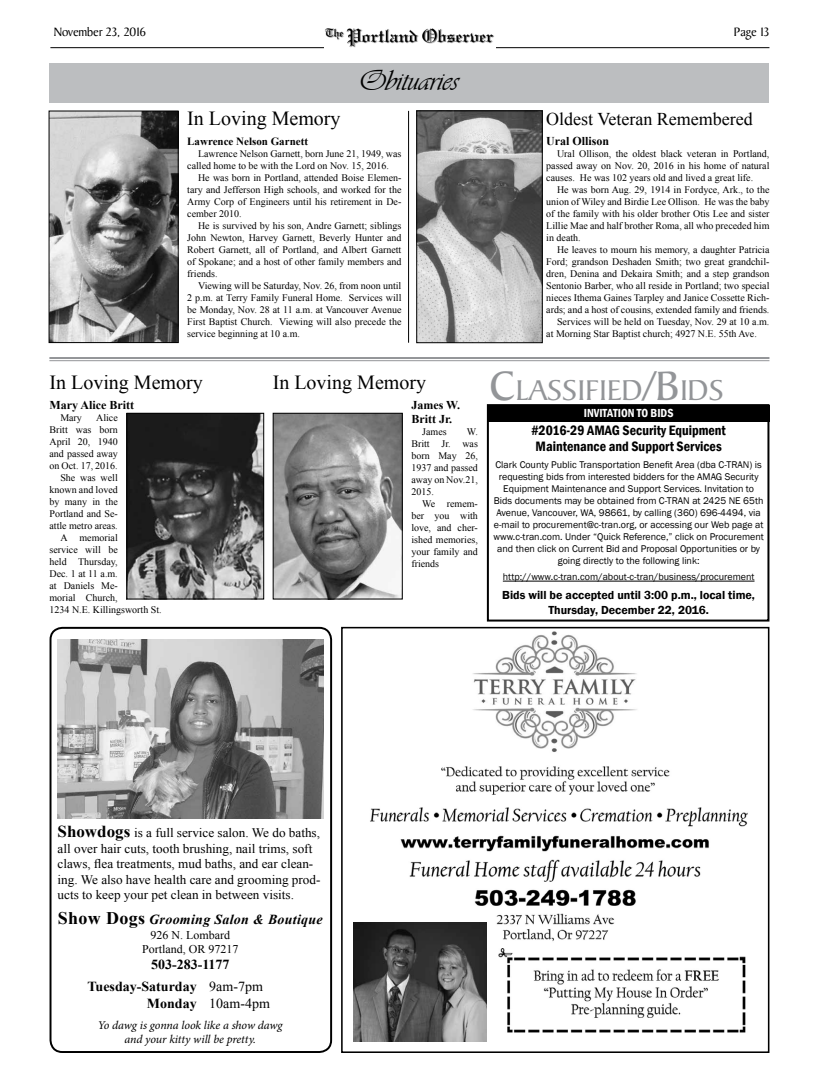
<style>
.page{position:relative;width:819px;height:1080px;background:#fff}
.page>*{position:absolute;margin:0;border:0;box-sizing:border-box;transform-origin:0 0}
.t1{font:30.8px "Baker Signet";color:#939598}
.t2{font:30px "Vivaldii";color:#000}
.t3{font:20px "Times New Roman";color:#000}
.t4{font:18px "Times New Roman";color:#000}
.t5{font:600 condensed 14px/16.8px "Franklin Gothic";color:#000}
.t6{font:700 13.8px/21.8px "Times New Roman";color:#000}
.t7{font:italic 700 13.8px "Times New Roman";letter-spacing:.02em;color:#000}
.t8{font:13.8px/16.5px "Times New Roman";color:#000}
.t9{font:13px/15.6px "Times New Roman";color:#000}
.t10{font:13px "Baker Signet";letter-spacing:-.01em;color:#000}
.t11{font:600 12px/14.4px "Franklin Gothic";color:#000;text-align:center}
.t12{font:700 12px/14.4px "Times New Roman";color:#000}
.t13{font:600 condensed 12px "Franklin Gothic";color:#fff}
.t14{font:italic 11.8px/14.2px "Minion Pro";letter-spacing:-.005em;color:#000;text-align:center}
.t15{font:11.8px/14.2px "Times New Roman";color:#000;text-align:center}
.t16{font:700 11px "Times New Roman";color:#000}
.t17{font:10px/12px "Times New Roman";color:#000;text-align:justify}
.t18{font:10px/12px "Franklin Gothic";color:#000;text-align:center}
.s1{font-size:44.1px}
.s2{font-weight:700;font-size:16.7px}
.s3{font-style:normal;font-size:17.7px}
</style>
<div class="page">
<hr style="left:50px;top:47px;width:719px;height:1px;background:#000">
<img style="left:353px;top:631px;width:395px;height:311px">
<div style="left:341px;top:627px;width:428px;height:426px;border:2px solid #000"></div>
<img style="left:353px;top:923px;width:134px;height:119px">
<img style="left:499px;top:948px;width:247px;height:84px">
<div style="left:50px;top:627px;width:282px;height:426px;border:2px solid #000;border-radius:12px"></div>
<img style="left:58px;top:639px;width:265px;height:179px">
<img style="left:324px;top:28px;width:172px;height:20px">
<img style="left:51px;top:113px;width:125px;height:228px">
<div style="left:49px;top:111px;width:129px;height:232px;border:1px solid #000"></div>
<div style="left:50px;top:63px;width:719px;height:40px;background:#bcbec0"></div>
<div style="left:487px;top:405px;width:282px;height:17px;background:#000"></div>
<div style="left:487px;top:404px;width:282px;height:218px;border:2px solid #000"></div>
<hr style="left:503px;top:581px;width:252px;height:1px;background:#000">
<img style="left:275px;top:415px;width:125px;height:182px">
<div style="left:273px;top:413px;width:129px;height:186px;border:1px solid #000"></div>
<img style="left:129px;top:415px;width:133px;height:182px">
<div style="left:127px;top:413px;width:137px;height:186px;border:1px solid #000"></div>
<hr style="left:49px;top:357px;width:720px;height:2px;background:#939598">
<hr style="left:49px;top:360px;width:720px;height:1px;background:#939598">
<img style="left:419px;top:113px;width:121px;height:228px">
<div style="left:417px;top:111px;width:125px;height:232px;border:1px solid #000"></div>
<hr style="left:408px;top:111px;width:1px;height:232px;background:#000">
<h3 class="t10" style="left:54px;top:25px;width:94px">November 23, 2016</h3>
<h3 class="t10" style="left:734px;top:25px;width:37px">Page 13</h3>
<h2 class="t2" style="left:358px;top:63px;width:101px">Obituaries</h2>
<h3 class="t3" style="left:187px;top:105px;width:155px">In Loving Memory</h3>
<p class="t16" style="left:187px;top:134px;width:122px">Lawrence Nelson Garnett</p>
<p class="t17" style="left:187px;top:147px;width:216px;text-indent:11px">Lawrence Nelson Garnett, born June 21, 1949, was called home to be with the Lord on Nov. 15, 2016.</p>
<p class="t17" style="left:187px;top:171px;width:216px;text-indent:11px">He was born in Portland, attended Boise Elemen&shy;tary and Jefferson High schools, and worked for the Army Corp of Engineers until his retirement in De&shy;cember 2010.</p>
<p class="t17" style="left:187px;top:219px;width:216px;text-indent:11px">He is survived by his son, Andre Garnett; siblings John Newton, Harvey Garnett, Beverly Hunter and Robert Garnett, all of Portland, and Albert Garnett of Spokane; and a host of other family members and friends.</p>
<p class="t17" style="left:187px;top:279px;width:216px;text-indent:11px">Viewing will be Saturday, Nov. 26, from noon until 2 p.m. at Terry Family Funeral Home. Services will be Monday, Nov. 28 at 11 a.m. at Vancouver Avenue First Baptist Church. Viewing will also precede the service beginning at 10 a.m.</p>
<h3 class="t3" style="left:50px;top:369px;width:155px">In Loving Memory</h3>
<p class="t12" style="left:50px;top:398px;width:86px">Mary Alice Britt</p>
<p class="t17" style="left:60px;top:412px;width:23px">Mary</p>
<p class="t17" style="left:96px;top:412px;width:23px">Alice</p>
<p class="t17" style="left:50px;top:424px;width:70px">Britt was born</p>
<p class="t17" style="left:50px;top:436px;width:70px">April 20, 1940</p>
<p class="t17" style="left:50px;top:448px;width:70px">and passed away</p>
<p class="t17" style="left:50px;top:460px;width:70px">on Oct. 17, 2016.</p>
<p class="t17" style="left:60px;top:472px;width:59px">She was well</p>
<p class="t17" style="left:50px;top:484px;width:70px">known and loved</p>
<p class="t17" style="left:50px;top:496px;width:70px">by many in the</p>
<p class="t17" style="left:50px;top:508px;width:70px">Portland and Se-</p>
<p class="t17" style="left:50px;top:520px;width:70px">attle metro areas.</p>
<p class="t17" style="left:60px;top:532px;width:59px">A memorial</p>
<p class="t17" style="left:50px;top:544px;width:70px">service will be</p>
<p class="t17" style="left:50px;top:556px;width:70px">held Thursday,</p>
<p class="t17" style="left:50px;top:568px;width:70px">Dec. 1 at 11 a.m.</p>
<p class="t17" style="left:50px;top:580px;width:70px">at Daniels Me-</p>
<p class="t17" style="left:50px;top:592px;width:70px">morial Church,</p>
<p class="t17" style="left:50px;top:604px;width:114px">1234 N.E. Killingsworth St.</p>
<h3 class="t3" style="left:273px;top:369px;width:155px">In Loving Memory</h3>
<p class="t12" style="left:411px;top:398px;width:50px">James W.<br>Britt Jr.</p>
<p class="t17" style="left:422px;top:426px;width:26px">James</p>
<p class="t17" style="left:411px;top:426px;width:68px;text-indent:55px">W.<br>Britt Jr. was born May 26, 1937 and passed away on Nov.21, 2015.</p>
<p class="t17" style="left:411px;top:498px;width:68px;text-indent:11px">We remem&shy;ber you with love, and cher&shy;ished memories, your family and friends</p>
<h3 class="t4" style="left:546px;top:107px;width:208px">Oldest Veteran Remembered</h3>
<p class="t12" style="left:546px;top:133px;width:65px">Ural Ollison</p>
<p class="t17" style="left:546px;top:147px;width:225px;text-indent:11px">Ural Ollison, the oldest black veteran in Portland, passed away on Nov. 20, 2016 in his home of natural causes. He was 102 years old and lived a great life.</p>
<p class="t17" style="left:546px;top:183px;width:225px;text-indent:11px">He was born Aug. 29, 1914 in Fordyce, Ark., to the union of Wiley and Birdie Lee Ollison. He was the baby of the family with his older brother Otis Lee and sister Lillie Mae and half brother Roma, all who preceded him in death.</p>
<p class="t17" style="left:557px;top:243px;width:214px">He leaves to mourn his memory, a daughter Patricia</p>
<p class="t17" style="left:546px;top:255px;width:225px">Ford; grandson Deshaden Smith; two great grandchil-</p>
<p class="t17" style="left:546px;top:267px;width:225px">dren, Denina and Dekaira Smith; and a step grandson</p>
<p class="t17" style="left:546px;top:279px;width:225px">Sentonio Barber, who all reside in Portland; two special</p>
<p class="t17" style="left:546px;top:291px;width:225px">nieces Ithema Gaines Tarpley and Janice Cossette Rich-</p>
<p class="t17" style="left:546px;top:303px;width:225px">ards; and a host of cousins, extended family and friends.</p>
<p class="t17" style="left:557px;top:315px;width:214px">Services will be held on Tuesday, Nov. 29 at 10 a.m.</p>
<p class="t17" style="left:546px;top:327px;width:212px">at Morning Star Baptist church; 4927 N.E. 55th Ave.</p>
<h1 class="t1" style="left:489px;top:374px;width:236px"><span class="s1">C</span>LASSIFIED<span class="s1">/B</span>IDS</h1>
<p class="t13" style="left:584px;top:405px;width:91px">INVITATION TO BIDS</p>
<h3 class="t5" style="left:531px;top:421px;width:196px">#2016-29 AMAG Security Equipment<br>Maintenance and Support Services</h3>
<p class="t18" style="left:493px;top:459px;width:272px">Clark County Public Transportation Benefit Area (dba C-TRAN) is requesting bids from interested bidders for the AMAG Security Equipment Maintenance and Support Services. Invitation to Bids documents may be obtained from C-TRAN at 2425 NE 65th Avenue, Vancouver, WA, 98661, by calling (360) 696-4494, via e-mail to procurement@c-tran.org, or accessing our Web page at www.c-tran.com. Under “Quick Reference,” click on Procurement and then click on Current Bid and Proposal Opportunities or by going directly to the following link:</p>
<p class="t18" style="left:503px;top:571px;width:253px">http://www.c-tran.com/about-c-tran/business/procurement</p>
<p class="t11" style="left:502px;top:588px;width:254px">Bids will be accepted until 3:00 p.m., local time,<br>Thursday, December 22, 2016.</p>
<p class="t9" style="left:58px;top:825px;width:264px"><span class="s2">Showdogs</span> is a full service salon. We do baths, all over hair cuts, tooth brushing, nail trims, soft claws, flea treatments, mud baths, and ear clean&shy;ing. We also have health care and grooming prod&shy;ucts to keep your pet clean in between visits.</p>
<h3 class="t7" style="left:58px;top:910px;width:267px"><span class="s3">Show Dogs</span> Grooming Salon &amp; Boutique</h3>
<p class="t15" style="left:142px;top:927px;width:98px">926 N. Lombard<br>Portland, OR 97217</p>
<h3 class="t6" style="left:88px;top:953px;width:144px;text-indent:63px">503-283-1177<br>Tuesday-Saturday</h3>
<h3 class="t6" style="left:147px;top:992px;width:51px">Monday</h3>
<p class="t14" style="left:98px;top:1018px;width:186px">Yo dawg is gonna look like a show dawg and your kitty will be pretty.</p>
<h3 class="t8" style="left:209px;top:978px;width:62px">9am-7pm<br>10am-4pm</h3>
</div>
